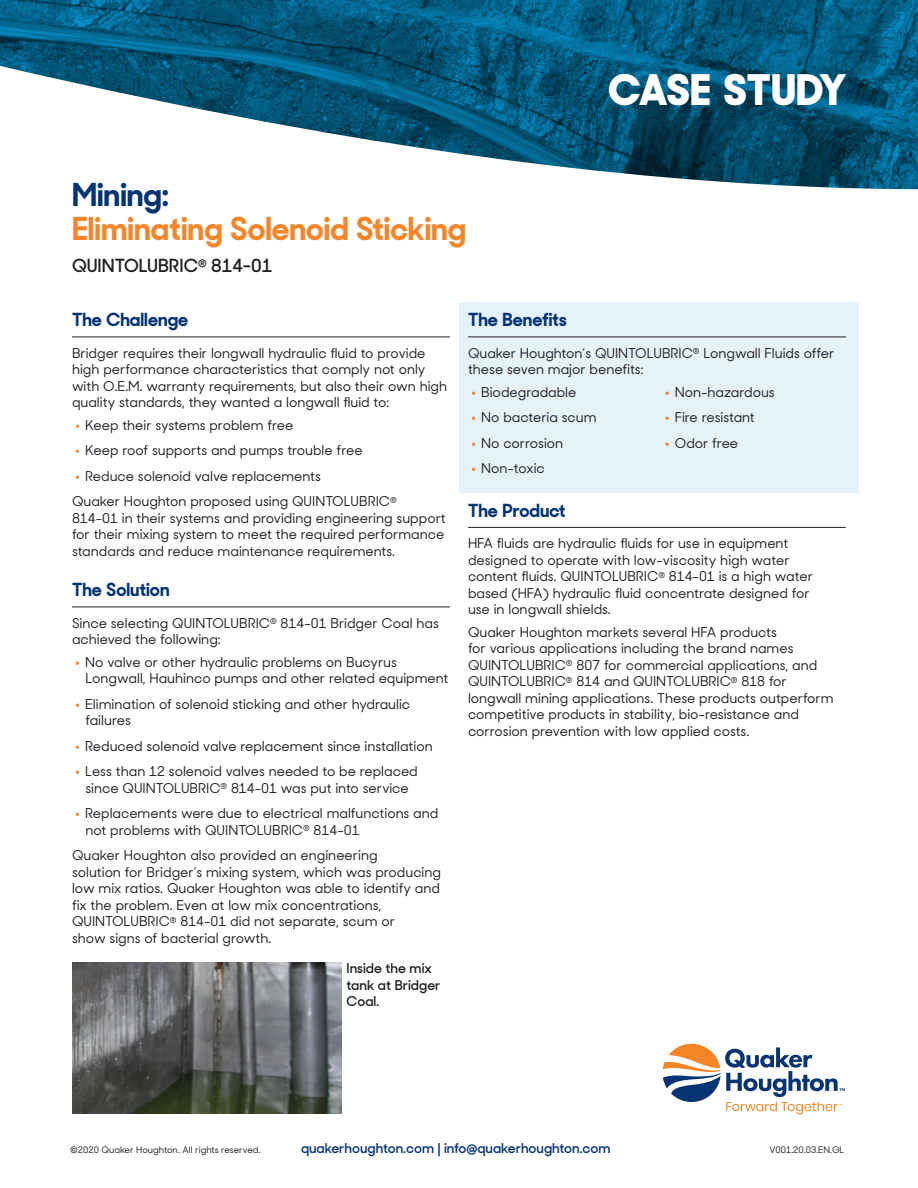
<style>
.page{position:relative;width:918px;height:1188px;background:#fff}
.page>*{position:absolute;margin:0;border:0;box-sizing:border-box;transform-origin:0 0}
.t1{font:800 42px "Sharp Sans Display No 2";color:#fff}
.t2{font:700 31.5px/34.5px "Sharp Sans Display No 2";color:#f58529}
.t3{font:700 18px "Sharp Sans Display No 2";color:#053474}
.t4{font:600 18px "Sharp Sans Display No 2";color:#231f20}
.H5_-_Paragraph_Text{font:500 13.5px/16.5px "Sharp Sans Display No 2";color:#231f20}
.t5{font:600 13.5px "Sharp Sans Display No 2";color:#053474}
.H5-1_-_Paragraph_tex{font:600 13.5px/16.5px "Sharp Sans Display No 2";color:#231f20}
.t6{font:500 9px "Sharp Sans Display No 2";color:#231f20}
.s1{color:#053474}
.s2{font-weight:400;font-size:27px;color:#f58529}
</style>
<div class="page">
<svg style="left:0;top:0;width:918px;height:6px;background:#035f85"></svg>
<svg style="left:0;top:6px;width:918px;height:184px"></svg>
<svg style="left:663px;top:1044px;width:182px;height:71px"></svg>
<div style="left:459px;top:302px;width:400px;height:190px;background:#e6f2fa"></div>
<hr style="left:72px;top:337px;width:378px;height:1px;background:#231f20">
<hr style="left:72px;top:607px;width:378px;height:1px;background:#231f20">
<img style="left:72px;top:962px;width:269px;height:152px">
<hr style="left:468px;top:337px;width:378px;height:1px;background:#231f20">
<hr style="left:468px;top:527px;width:378px;height:1px;background:#231f20">
<h2 class="t2" style="left:72px;top:173px;width:396px"><span class="s1">Mining:<br></span>Eliminating Solenoid Sticking</h2>
<h3 class="t4" style="left:72px;top:250px;width:202px">QUINTOLUBRIC<sup>®</sup> 814-01</h3>
<h1 class="t1" style="left:608px;top:54px;width:239px">CASE STUDY</h1>
<h4 class="t3" style="left:72px;top:304px;width:118px">The Challenge</h4>
<p class="H5_-_Paragraph_Text" style="left:72px;top:343px;width:377px">Bridger requires their longwall hydraulic fluid to provide high performance characteristics that comply not only with O.E.M. warranty requirements, but also their own high quality standards, they wanted a longwall fluid to:</p>
<p class="H5_-_Paragraph_Text" style="left:74px;top:415px;width:221px"><span class="s2">•</span> Keep their systems problem free</p>
<p class="H5_-_Paragraph_Text" style="left:74px;top:441px;width:291px"><span class="s2">•</span> Keep roof supports and pumps trouble free</p>
<p class="H5_-_Paragraph_Text" style="left:74px;top:466px;width:249px"><span class="s2">•</span> Reduce solenoid valve replacements</p>
<p class="H5_-_Paragraph_Text" style="left:72px;top:492px;width:375px">Quaker Houghton proposed using QUINTOLUBRIC<sup>® </sup>814-01 in their systems and providing engineering support for their mixing system to meet the required performance standards and reduce maintenance requirements.</p>
<h4 class="t3" style="left:72px;top:574px;width:99px">The Solution</h4>
<p class="H5_-_Paragraph_Text" style="left:72px;top:613px;width:368px">Since selecting QUINTOLUBRIC<sup>®</sup> 814-01 Bridger Coal has achieved the following:</p>
<p class="H5_-_Paragraph_Text" style="left:86px;top:652px;width:364px;text-indent:-12px"><span class="s2">•</span> No valve or other hydraulic problems on Bucyrus<br>Longwall, Hauhinco pumps and other related equipment</p>
<p class="H5_-_Paragraph_Text" style="left:86px;top:694px;width:326px;text-indent:-12px"><span class="s2">•</span> Elimination of solenoid sticking and other hydraulic failures</p>
<p class="H5_-_Paragraph_Text" style="left:74px;top:736px;width:361px"><span class="s2">•</span> Reduced solenoid valve replacement since installation</p>
<p class="H5_-_Paragraph_Text" style="left:74px;top:762px;width:346px;text-align:center"><span class="s2">•</span> Less than 12 solenoid valves needed to be replaced since QUINTOLUBRIC<sup>®</sup> 814-01 was put into service</p>
<p class="H5_-_Paragraph_Text" style="left:86px;top:804px;width:354px;text-indent:-12px"><span class="s2">•</span> Replacements were due to electrical malfunctions and not problems with QUINTOLUBRIC<sup>®</sup> 814-01</p>
<p class="H5_-_Paragraph_Text" style="left:72px;top:846px;width:371px">Quaker Houghton also provided an engineering<br>solution for Bridger’s mixing system, which was producing low mix ratios. Quaker Houghton was able to identify and fix the problem. Even at low mix concentrations, QUINTOLUBRIC<sup>®</sup> 814-01 did not separate, scum or<br>show signs of bacterial growth.</p>
<p class="H5-1_-_Paragraph_tex" style="left:346px;top:959px;width:96px">Inside the mix tank at Bridger<br>Coal.</p>
<h4 class="t3" style="left:468px;top:304px;width:100px">The Benefits</h4>
<h5 class="H5_-_Paragraph_Text" style="left:468px;top:343px;width:368px">Quaker Houghton’s QUINTOLUBRIC<sup>®</sup> Longwall Fluids offer these seven major benefits:</h5>
<p class="H5_-_Paragraph_Text" style="left:470px;top:382px;width:108px"><span class="s2">•</span> Biodegradable</p>
<p class="H5_-_Paragraph_Text" style="left:470px;top:408px;width:129px"><span class="s2">•</span> No bacteria scum</p>
<p class="H5_-_Paragraph_Text" style="left:470px;top:433px;width:95px"><span class="s2">•</span> No corrosion</p>
<p class="H5_-_Paragraph_Text" style="left:470px;top:459px;width:77px"><span class="s2">•</span> Non-toxic</p>
<p class="H5_-_Paragraph_Text" style="left:663px;top:382px;width:113px"><span class="s2">•</span> Non-hazardous</p>
<p class="H5_-_Paragraph_Text" style="left:663px;top:408px;width:93px"><span class="s2">•</span> Fire resistant</p>
<p class="H5_-_Paragraph_Text" style="left:663px;top:433px;width:77px"><span class="s2">•</span> Odor free</p>
<h4 class="t3" style="left:468px;top:495px;width:99px">The Product</h4>
<p class="H5_-_Paragraph_Text" style="left:468px;top:534px;width:346px">HFA fluids are hydraulic fluids for use in equipment designed to operate with low-viscosity high water content fluids. QUINTOLUBRIC<sup>®</sup> 814-01 is a high water based (HFA) hydraulic fluid concentrate designed for use in longwall shields.</p>
<p class="H5_-_Paragraph_Text" style="left:468px;top:622px;width:367px">Quaker Houghton markets several HFA products<br>for various applications including the brand names QUINTOLUBRIC<sup>®</sup> 807 for commercial applications, and QUINTOLUBRIC<sup>®</sup> 814 and QUINTOLUBRIC<sup>®</sup> 818 for longwall mining applications. These products outperform competitive products in stability, bio-resistance and corrosion prevention with low applied costs.</p>
<p class="t6" style="left:70px;top:1143px;width:192px">©2020 Quaker Houghton. All rights reserved.</p>
<p class="t5" style="left:301px;top:1137px;width:311px">quakerhoughton.com | info@quakerhoughton.com</p>
<p class="t6" style="left:769px;top:1143px;width:77px">V001.20.03.EN.GL</p>
</div>
